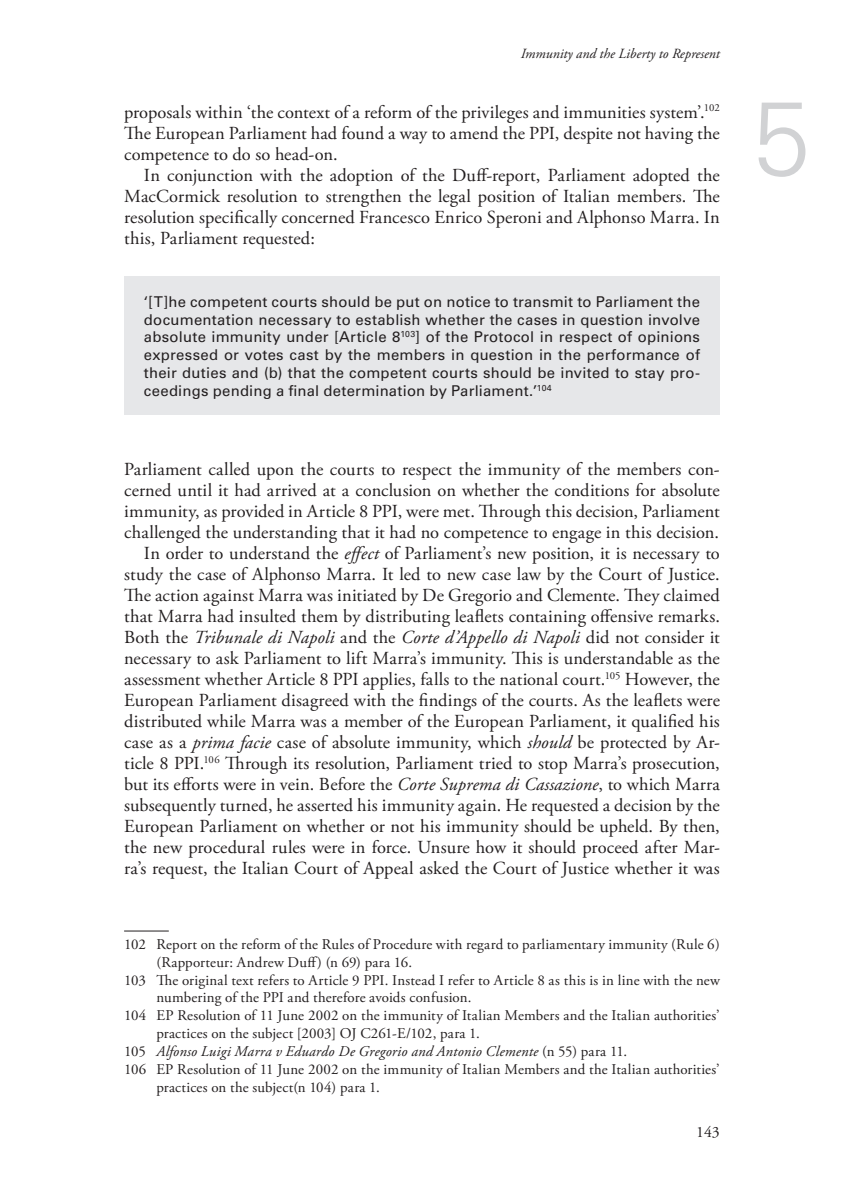
<style>
.page{position:relative;width:844px;height:1191px;background:#fff}
.page>*{position:absolute;margin:0;border:0;box-sizing:border-box;transform-origin:0 0}
.t1{font:300 105px "Univers LT Std";color:#d1d2d4}
.t2{font:18.38px/21px "Adobe Garamond Pro";letter-spacing:.005em;color:#231f20;text-align:justify}
.t3{font:15.75px "Adobe Garamond Pro";color:#231f20}
.t4{font:14.88px "Adobe Garamond Pro";letter-spacing:.015em;color:#231f20}
.t5{font:14.88px/17.8px "Univers LT Std";letter-spacing:.015em;color:#231f20;text-align:justify}
.t6{font:italic 14.88px "Adobe Garamond Pro";letter-spacing:.015em;color:#231f20}
.t7{font:italic 14px "Adobe Garamond Pro";color:#231f20}
.s1{font-style:italic}
.s2{font-style:normal}
</style>
<div class="page">
<div style="left:124px;top:276px;width:595px;height:139px;background:#e6e7e9"></div>
<hr style="left:124px;top:930px;width:45px;height:1px;background:#231f20">
<p class="t7" style="left:520px;top:45px;width:200px">Immunity and the Liberty to Represent</p>
<p class="t2" style="left:124px;top:102px;width:597px">proposals within ‘the context of a reform of the privileges and immunities system’.<sup>102<br></sup>The European Parliament had found a way to amend the PPI, despite not having the competence to do so head-on.</p>
<p class="t2" style="left:124px;top:165px;width:597px;text-indent:20px">In conjunction with the adoption of the Duff-report, Parliament adopted the MacCormick resolution to strengthen the legal position of Italian members. The resolution specifically concerned Francesco Enrico Speroni and Alphonso Marra. In this, Parliament requested:</p>
<p class="t5" style="left:144px;top:292px;width:557px">‘[T]he competent courts should be put on notice to transmit to Parliament the documentation necessary to establish whether the cases in question involve absolute immunity under [Article 8<sup>103</sup>] of the Protocol in respect of opinions expressed or votes cast by the members in question in the performance of their duties and (b) that the competent courts should be invited to stay pro&shy;ceedings pending a final determination by Parliament.’<sup>104</sup></p>
<p class="t2" style="left:124px;top:459px;width:597px;text-align:right">Parliament called upon the courts to respect the immunity of the members con&shy;cerned until it had arrived at a conclusion on whether the conditions for absolute immunity, as provided in Article 8 PPI, were met. Through this decision, Parliament challenged the understanding that it had no competence to engage in this decision.<br>In order to understand the <span class="s1">effect</span> of Parliament’s new position, it is necessary to study the case of Alphonso Marra. It led to new case law by the Court of Justice.<br>The action against Marra was initiated by De Gregorio and Clemente. They claimed that Marra had insulted them by distributing leaflets containing offensive remarks.<br>Both the <span class="s1">Tribunale di Napoli</span> and the <span class="s1">Corte d’Appello di Napoli</span> did not consider it necessary to ask Parliament to lift Marra’s immunity. This is understandable as the assessment whether Article 8 PPI applies, falls to the national court.<sup>105</sup> However, the European Parliament disagreed with the findings of the courts. As the leaflets were distributed while Marra was a member of the European Parliament, it qualified his case as a <span class="s1">prima facie</span> case of absolute immunity, which <span class="s1">should</span> be protected by Ar&shy;ticle 8 PPI.<sup>106</sup> Through its resolution, Parliament tried to stop Marra’s prosecution, but its efforts were in vein. Before the <span class="s1">Corte Suprema di Cassazione</span>, to which Marra subsequently turned, he asserted his immunity again. He requested a decision by the European Parliament on whether or not his immunity should be upheld. By then, the new procedural rules were in force. Unsure how it should proceed after Mar&shy;ra’s request, the Italian Court of Appeal asked the Court of Justice whether it was</p>
<p class="t4" style="left:124px;top:935px;width:597px">102 Report on the reform of the Rules of Procedure with regard to parliamentary immunity (Rule 6)</p>
<p class="t4" style="left:156px;top:953px;width:257px">(Rapporteur: Andrew Duff) (n 69) para 16.</p>
<p class="t4" style="left:124px;top:971px;width:597px">103 The original text refers to Article 9 PPI. Instead I refer to Article 8 as this is in line with the new</p>
<p class="t4" style="left:156px;top:988px;width:316px">numbering of the PPI and therefore avoids confusion.</p>
<p class="t4" style="left:124px;top:1006px;width:597px">104 EP Resolution of 11 June 2002 on the immunity of Italian Members and the Italian authorities’</p>
<p class="t4" style="left:156px;top:1024px;width:325px">practices on the subject [2003] OJ C261-E/102, para 1.</p>
<p class="t6" style="left:124px;top:1042px;width:504px"><span class="s2">105</span> Alfonso Luigi Marra v Eduardo De Gregorio and Antonio Clemente <span class="s2">(n 55) para 11.</span></p>
<p class="t4" style="left:124px;top:1060px;width:597px">106 EP Resolution of 11 June 2002 on the immunity of Italian Members and the Italian authorities’</p>
<p class="t4" style="left:156px;top:1078px;width:225px">practices on the subject(n 104) para 1.</p>
<p class="t3" style="left:696px;top:1122px;width:25px">143</p>
<h1 class="t1" style="left:751px;top:75px;width:60px">5</h1>
</div>
